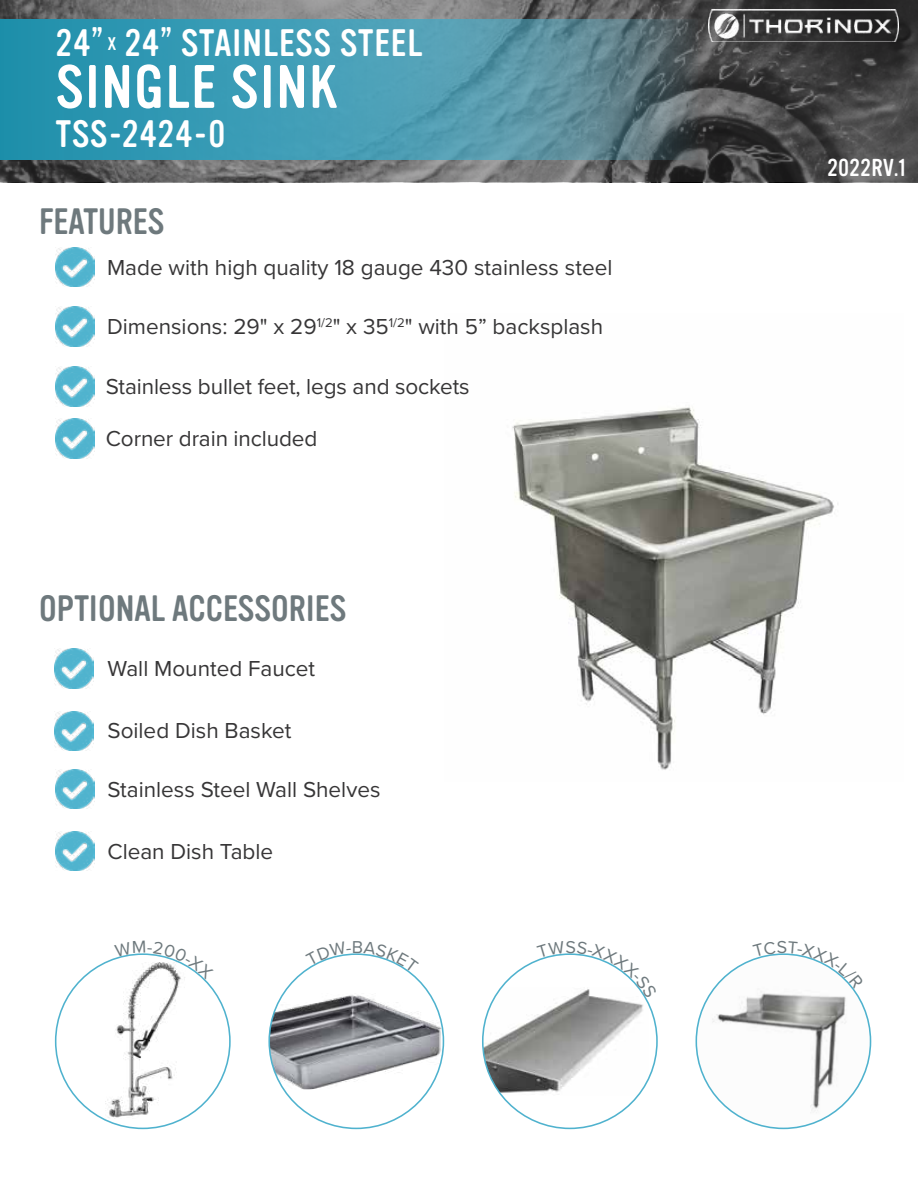
<style>
.page{position:relative;width:918px;height:1188px;background:#fff}
.page>*{position:absolute;margin:0;border:0;box-sizing:border-box;transform-origin:0 0}
.t1{font:60px "Vinyl OT";letter-spacing:.025em;color:#fff}
.t2{font:37.5px "Vinyl OT";letter-spacing:.025em;color:#fff}
.t3{font:36px "Vinyl OT";color:#6e797d}
.t4{font:24px "Vinyl OT";letter-spacing:.025em;color:#fff}
.t5{font:22.5px "Proxima Nova";color:#373637}
</style>
<div class="page">
<img style="left:96px;top:962px;width:89px;height:157px">
<img style="left:271px;top:993px;width:172px;height:96px">
<img style="left:483px;top:987px;width:166px;height:108px">
<img style="left:696px;top:954px;width:175px;height:174px;border-radius:87px">
<img style="left:512px;top:407px;width:326px;height:363px">
<svg style="left:0;top:0;width:917px;height:182px;background:#565757"></svg>
<hr style="left:917px;top:0;width:1px;height:182px;background:#373637">
<img style="left:56px;top:247px;width:39px;height:39px">
<img style="left:56px;top:367px;width:39px;height:39px">
<img style="left:56px;top:419px;width:39px;height:39px">
<img style="left:56px;top:307px;width:39px;height:39px">
<img style="left:708px;top:9px;width:190px;height:33px">
<svg style="left:0;top:19px;width:697px;height:140px;background:#4492a7"></svg>
<img style="left:56px;top:770px;width:39px;height:39px">
<img style="left:56px;top:832px;width:39px;height:39px">
<img style="left:55px;top:649px;width:39px;height:39px">
<img style="left:55px;top:711px;width:39px;height:39px">
<svg style="left:114px;top:953px;width:91px;height:26px"></svg>
<svg style="left:306px;top:953px;width:106px;height:20px"></svg>
<svg style="left:537px;top:953px;width:112px;height:45px"></svg>
<svg style="left:752px;top:953px;width:102px;height:36px"></svg>
<h2 class="t2" style="left:56px;top:22px;width:368px">24” <sup>X</sup> 24” STAINLESS STEEL</h2>
<h1 class="t1" style="left:56px;top:54px;width:283px">SINGLE SINK</h1>
<h2 class="t2" style="left:56px;top:114px;width:171px">TSS-2424-0</h2>
<h3 class="t3" style="left:39px;top:202px;width:127px">FEATURES</h3>
<p class="t5" style="left:107px;top:251px;width:507px">Made with high quality 18 gauge 430 stainless steel</p>
<p class="t5" style="left:107px;top:310px;width:498px">Dimensions: 29" x 29<sup>1/2</sup>" x 35<sup>1/2</sup>" with 5” backsplash</p>
<p class="t5" style="left:106px;top:370px;width:365px">Stainless bullet feet, legs and sockets</p>
<p class="t5" style="left:106px;top:422px;width:213px">Corner drain included</p>
<h3 class="t3" style="left:39px;top:589px;width:308px">OPTIONAL ACCESSORIES</h3>
<p class="t5" style="left:107px;top:652px;width:209px">Wall Mounted Faucet</p>
<p class="t5" style="left:107px;top:714px;width:185px">Soiled Dish Basket</p>
<p class="t5" style="left:107px;top:772px;width:275px">Stainless Steel Wall Shelves</p>
<p class="t5" style="left:107px;top:834px;width:167px">Clean Dish Table</p>
<p class="t4" style="left:827px;top:155px;width:80px">2022RV.1</p>
</div>
